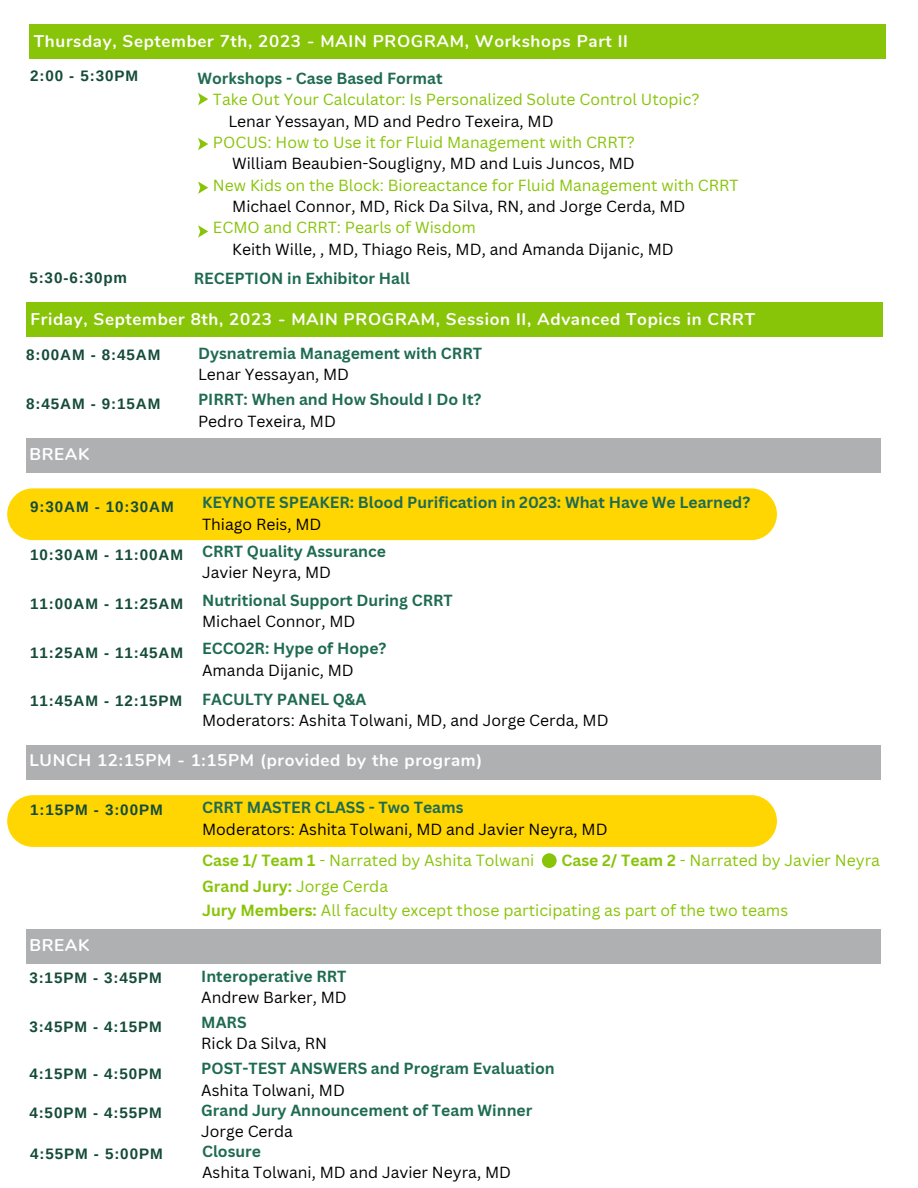
<style>
.page{position:relative;width:918px;height:1188px;background:#fff}
.page>*{position:absolute;margin:0;border:0;box-sizing:border-box;transform-origin:0 0}
.t1{font:700 16.95px "Nunito";letter-spacing:.04em;color:#fff}
.t2{font:700 15.75px/27.3px "Canva Sans";color:#1e6b52}
.t3{font:15.75px/31px "Canva Sans";color:#000}
.t4{font:15.75px/23.7px "Canva Sans";color:#88c408}
.t5{font:700 15.15px "Arimo";letter-spacing:.06em;color:#144b39}
.s1{font-weight:400;color:#000}
.s2{font-weight:700;color:#88c408}
.s3{color:#88c408}
.s4{font-weight:700}
</style>
<div class="page">
<div style="left:29px;top:24px;width:857px;height:35px;background:#88c408"></div>
<div style="left:26px;top:439px;width:855px;height:34px;background:#afb0b2"></div>
<div style="left:26px;top:745px;width:855px;height:34px;background:#afb0b2"></div>
<div style="left:542px;top:853px;width:15px;height:15px;background:#88c408;border-radius:50%"></div>
<div style="left:26px;top:302px;width:856px;height:35px;background:#88c408"></div>
<div style="left:7px;top:488px;width:770px;height:52px;background:#ffd602;border-radius:26px"></div>
<div style="left:7px;top:795px;width:770px;height:52px;background:#ffd602;border-radius:26px"></div>
<div style="left:26px;top:930px;width:855px;height:34px;background:#afb0b2"></div>
<svg style="left:198px;top:93px;width:10px;height:12px"></svg>
<svg style="left:198px;top:138px;width:10px;height:12px"></svg>
<svg style="left:198px;top:182px;width:10px;height:12px"></svg>
<svg style="left:198px;top:225px;width:10px;height:13px"></svg>
<p class="t1" style="left:34px;top:30px;width:596px">Thursday, September 7th, 2023 - MAIN PROGRAM, Workshops Part II</p>
<p class="t5" style="left:30px;top:67px;width:110px">2:00 - 5:30PM</p>
<p class="t2" style="left:197px;top:64px;width:247px">Workshops - Case Based Format</p>
<p class="t4" style="left:213px;top:87px;width:488px">Take Out Your Calculator: Is Personalized Solute Control Utopic?</p>
<p class="t3" style="left:228px;top:105px;width:327px">Lenar Yessayan, MD and Pedro Texeira, MD</p>
<p class="t4" style="left:213px;top:130px;width:423px">POCUS: How to Use it for Fluid Management with CRRT?</p>
<p class="t3" style="left:232px;top:148px;width:404px">William Beaubien-Sougligny, MD and Luis Juncos, MD</p>
<p class="t4" style="left:213px;top:173px;width:527px">New Kids on the Block: Bioreactance for Fluid Management with CRRT</p>
<p class="t3" style="left:232px;top:190px;width:455px">Michael Connor, MD, Rick Da Silva, RN, and Jorge Cerda, MD</p>
<p class="t4" style="left:213px;top:215px;width:264px">ECMO and CRRT: Pearls of Wisdom</p>
<p class="t3" style="left:232px;top:233px;width:443px">Keith Wille, , MD, Thiago Reis, MD, and Amanda Dijanic, MD</p>
<p class="t5" style="left:29px;top:269px;width:99px">5:30-6:30pm</p>
<p class="t2" style="left:194px;top:264px;width:218px">RECEPTION in Exhibitor Hall</p>
<p class="t1" style="left:31px;top:308px;width:726px">Friday, September 8th, 2023 - MAIN PROGRAM, Session II, Advanced Topics in CRRT</p>
<p class="t5" style="left:26px;top:347px;width:136px">8:00AM - 8:45AM</p>
<p class="t2" style="left:198px;top:339px;width:286px">Dysnatremia Management with CRRT</p>
<p class="t3" style="left:198px;top:359px;width:153px">Lenar Yessayan, MD</p>
<p class="t5" style="left:26px;top:395px;width:136px">8:45AM - 9:15AM</p>
<p class="t2" style="left:198px;top:386px;width:285px">PIRRT: When and How Should I Do It?</p>
<p class="t3" style="left:198px;top:405px;width:139px">Pedro Texeira, MD</p>
<p class="t1" style="left:30px;top:443px;width:61px">BREAK</p>
<p class="t5" style="left:30px;top:498px;width:145px">9:30AM - 10:30AM</p>
<p class="t2" style="left:202px;top:489px;width:550px">KEYNOTE SPEAKER: Blood Purification in 2023: What Have We Learned?</p>
<p class="t2" style="left:30px;top:510px;width:357px;text-indent:172px"><span class="s1">Thiago Reis, MD<br></span><sub>10:30AM</sub> <sub>-</sub> <sub>11:00AM</sub> CRRT Quality Assurance</p>
<p class="t2" style="left:30px;top:559px;width:424px;text-indent:172px"><span class="s1">Javier Neyra, MD<br></span><sub>11:00AM</sub> <sub>-</sub> <sub>11:25AM</sub> Nutritional Support During CRRT</p>
<p class="t2" style="left:30px;top:607px;width:358px;text-indent:172px"><span class="s1">Michael Connor, MD<br></span><sub>11:25AM</sub> <sub>-</sub> <sub>11:45AM</sub> ECCO2R: Hype of Hope?</p>
<p class="t3" style="left:202px;top:654px;width:153px">Amanda Dijanic, MD</p>
<p class="t5" style="left:30px;top:693px;width:154px">11:45AM - 12:15PM</p>
<p class="t2" style="left:202px;top:685px;width:166px">FACULTY PANEL Q&amp;A</p>
<p class="t3" style="left:202px;top:704px;width:408px">Moderators: Ashita Tolwani, MD, and Jorge Cerda, MD</p>
<p class="t1" style="left:30px;top:749px;width:454px">LUNCH 12:15PM - 1:15PM (provided by the program)</p>
<p class="t5" style="left:30px;top:801px;width:134px">1:15PM - 3:00PM</p>
<p class="t2" style="left:202px;top:794px;width:263px">CRRT MASTER CLASS - Two Teams</p>
<p class="t3" style="left:202px;top:813px;width:407px">Moderators: Ashita Tolwani, MD and Javier Neyra, MD<br><span class="s2">Case 1/ Team 1</span> <span class="s3">- Narrated by Ashita Tolwani</span></p>
<p class="t4" style="left:561px;top:848px;width:320px"><span class="s4">Case 2/ Team 2</span> - Narrated by Javier Neyra</p>
<p class="t4" style="left:202px;top:874px;width:588px"><span class="s4">Grand Jury:</span> Jorge Cerda<br><span class="s4">Jury Members:</span> All faculty except those participating as part of the two teams</p>
<p class="t1" style="left:30px;top:934px;width:61px">BREAK</p>
<p class="t5" style="left:29px;top:969px;width:134px">3:15PM - 3:45PM</p>
<p class="t5" style="left:29px;top:1018px;width:134px">3:45PM - 4:15PM</p>
<p class="t5" style="left:29px;top:1065px;width:134px">4:15PM - 4:50PM</p>
<p class="t2" style="left:201px;top:962px;width:147px">Interoperative RRT</p>
<p class="t3" style="left:201px;top:981px;width:147px">Andrew Barker, MD</p>
<p class="t2" style="left:201px;top:1008px;width:47px">MARS</p>
<p class="t3" style="left:201px;top:1028px;width:127px">Rick Da Silva, RN</p>
<p class="t2" style="left:201px;top:1055px;width:355px">POST-TEST ANSWERS and Program Evaluation</p>
<p class="t3" style="left:201px;top:1074px;width:145px">Ashita Tolwani, MD</p>
<p class="t5" style="left:29px;top:1104px;width:134px">4:50PM - 4:55PM</p>
<p class="t2" style="left:201px;top:1096px;width:333px">Grand Jury Announcement of Team Winner</p>
<p class="t3" style="left:201px;top:1115px;width:93px">Jorge Cerda</p>
<p class="t5" style="left:30px;top:1145px;width:134px">4:55PM - 5:00PM</p>
<p class="t2" style="left:202px;top:1137px;width:61px">Closure</p>
<p class="t3" style="left:202px;top:1157px;width:311px">Ashita Tolwani, MD and Javier Neyra, MD</p>
</div>
